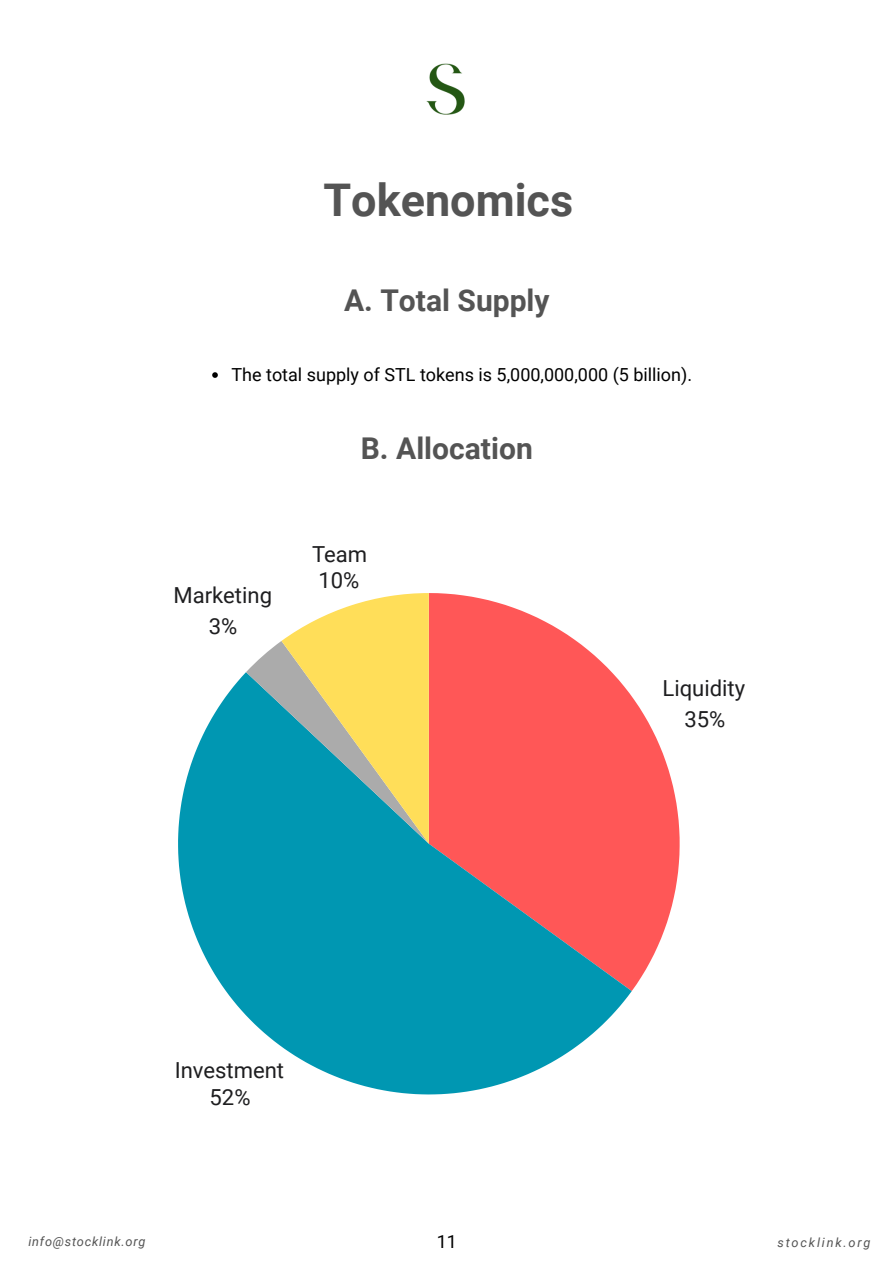
<style>
.page{position:relative;width:894px;height:1264px;background:#fff}
.page>*{position:absolute;margin:0;border:0;box-sizing:border-box;transform-origin:0 0}
.t1{font:700 45px "Roboto";color:#545454}
.t2{font:700 30px "Roboto";color:#545454}
.t3{font:22.05px/26.7px "Roboto";color:#1e1e20;text-align:center}
.t4{font:18px "Roboto";color:#000}
.t5{font:italic 12.75px "Roboto";letter-spacing:.06em;color:#545454}
.t6{font:italic 12.75px "Roboto";letter-spacing:.14em;color:#545454}
</style>
<div class="page">
<img style="left:426px;top:63px;width:39px;height:52px">
<svg style="left:212px;top:372px;width:6px;height:6px"></svg>
<svg style="left:429px;top:593px;width:250px;height:398px;fill:#ff5757"></svg>
<svg style="left:178px;top:672px;width:453px;height:422px;background:#7392a1"></svg>
<svg style="left:246px;top:593px;width:183px;height:250px;background:#9dc292"></svg>
<h1 class="t1" style="left:323px;top:174px;width:251px">Tokenomics</h1>
<h2 class="t2" style="left:344px;top:283px;width:207px">A. Total Supply</h2>
<p class="t4" style="left:231px;top:364px;width:462px">The total supply of STL tokens is 5,000,000,000 (5 billion).</p>
<p class="t3" style="left:173px;top:579px;width:100px;line-height:31px">Marketing<br>3%</p>
<h2 class="t2" style="left:360px;top:431px;width:173px">B. Allocation</h2>
<p class="t3" style="left:312px;top:541px;width:57px;text-align:left">Team<br>10%</p>
<p class="t3" style="left:662px;top:672px;width:84px;line-height:31px">Liquidity<br>35%</p>
<p class="t3" style="left:175px;top:1057px;width:111px">Investment<br>52%</p>
<h1 class="t5" style="left:28px;top:1234px;width:118px">info@stocklink.org</h1>
<p class="t4" style="left:436px;top:1230px;width:22px">11</p>
<p class="t6" style="left:777px;top:1234px;width:94px">stocklink.org</p>
</div>
